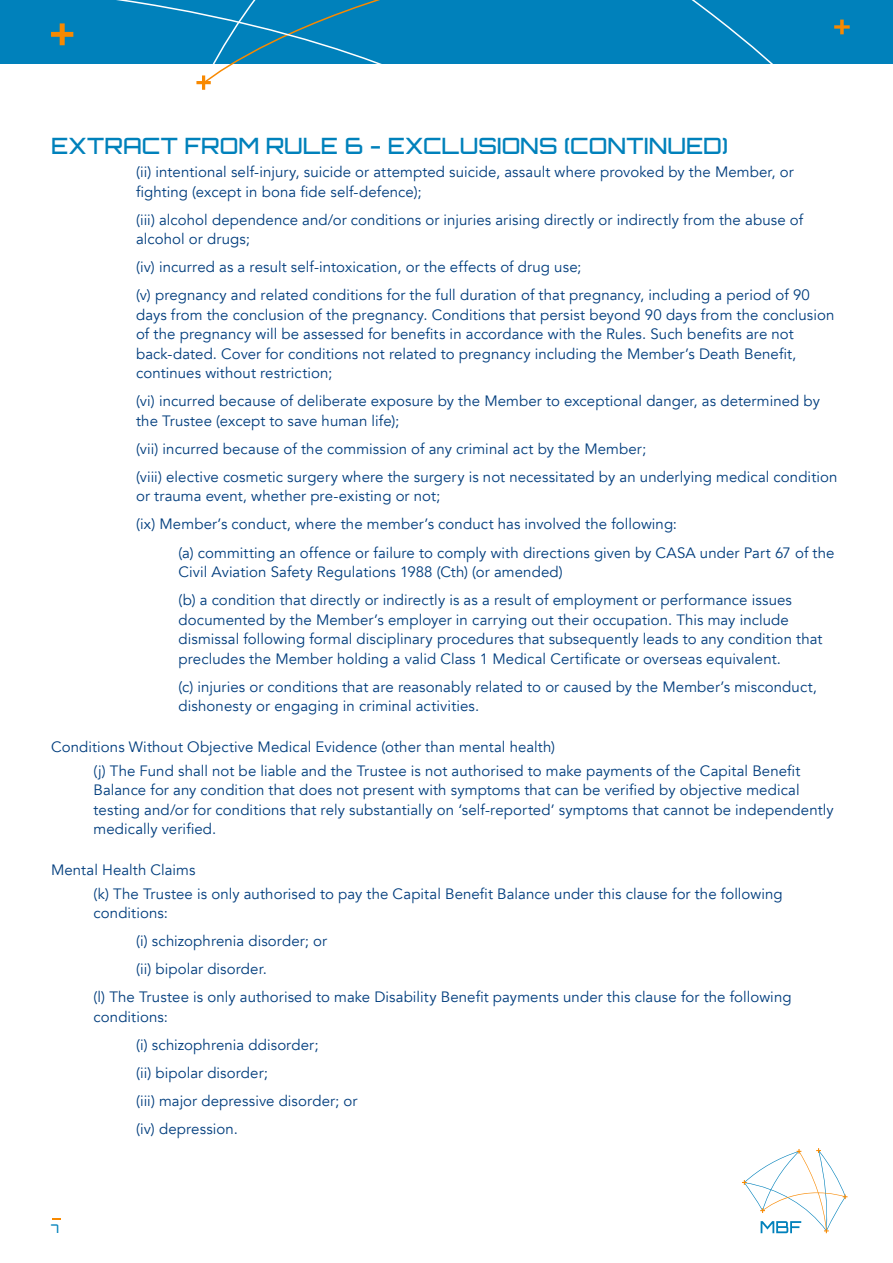
<style>
.page{position:relative;width:893px;height:1263px;background:#fff}
.page>*{position:absolute;margin:0;border:0;box-sizing:border-box;transform-origin:0 0}
.Heading_1st_level{font:500 22.5px "Orbitron";color:#0081bb}
.Heading_1st_level-2{font:15px/19.5px "Avenir";letter-spacing:.005em;color:#013d7d}
.t1{font:500 12px "Orbitron";color:#0081bb}
</style>
<div class="page">
<svg style="left:52px;top:1218px;width:8px;height:2px"></svg>
<svg style="left:742px;top:1148px;width:105px;height:85px"></svg>
<div style="left:721px;top:0;width:172px;height:64px;background:#0081bb"></div>
<svg style="left:834px;top:20px;width:16px;height:14px"></svg>
<svg style="left:0;top:0;width:721px;height:90px"></svg>
<p class="Heading_1st_level" style="left:51px;top:131px;width:679px">EXTRACT FROM RULE 6 - EXCLUSIONS (CONTINUED)</p>
<p class="Heading_1st_level-2" style="left:136px;top:163px;width:659px">(ii) intentional self-injury, suicide or attempted suicide, assault where provoked by the Member, or fighting (except in bona fide self-defence);</p>
<p class="Heading_1st_level-2" style="left:136px;top:210px;width:669px">(iii) alcohol dependence and/or conditions or injuries arising directly or indirectly from the abuse of alcohol or drugs;</p>
<p class="Heading_1st_level-2" style="left:136px;top:258px;width:447px">(iv) incurred as a result self-intoxication, or the effects of drug use;</p>
<p class="Heading_1st_level-2" style="left:136px;top:286px;width:700px">(v) pregnancy and related conditions for the full duration of that pregnancy, including a period of 90 days from the conclusion of the pregnancy. Conditions that persist beyond 90 days from the conclusion of the pregnancy will be assessed for benefits in accordance with the Rules. Such benefits are not back-dated. Cover for conditions not related to pregnancy including the Member’s Death Benefit, continues without restriction;</p>
<p class="Heading_1st_level-2" style="left:136px;top:392px;width:685px">(vi) incurred because of deliberate exposure by the Member to exceptional danger, as determined by the Trustee (except to save human life);</p>
<p class="Heading_1st_level-2" style="left:136px;top:439px;width:512px">(vii) incurred because of the commission of any criminal act by the Member;</p>
<p class="Heading_1st_level-2" style="left:136px;top:467px;width:703px">(viii) elective cosmetic surgery where the surgery is not necessitated by an underlying medical condition or trauma event, whether pre-existing or not;</p>
<p class="Heading_1st_level-2" style="left:136px;top:515px;width:542px">(ix) Member’s conduct, where the member’s conduct has involved the following:</p>
<p class="Heading_1st_level-2" style="left:179px;top:543px;width:657px">(a) committing an offence or failure to comply with directions given by CASA under Part 67 of the<br>Civil Aviation Safety Regulations 1988 (Cth) (or amended)</p>
<p class="Heading_1st_level-2" style="left:179px;top:590px;width:645px">(b) a condition that directly or indirectly is as a result of employment or performance issues documented by the Member’s employer in carrying out their occupation. This may include dismissal following formal disciplinary procedures that subsequently leads to any condition that precludes the Member holding a valid Class 1 Medical Certificate or overseas equivalent.</p>
<p class="Heading_1st_level-2" style="left:179px;top:677px;width:640px">(c) injuries or conditions that are reasonably related to or caused by the Member’s misconduct, dishonesty or engaging in criminal activities.</p>
<p class="Heading_1st_level-2" style="left:51px;top:737px;width:506px">Conditions Without Objective Medical Evidence (other than mental health)</p>
<p class="Heading_1st_level-2" style="left:94px;top:761px;width:742px">(j) The Fund shall not be liable and the Trustee is not authorised to make payments of the Capital Benefit Balance for any condition that does not present with symptoms that can be verified by objective medical testing and/or for conditions that rely substantially on ‘self-reported’ symptoms that cannot be independently medically verified.</p>
<p class="Heading_1st_level-2" style="left:51px;top:860px;width:146px">Mental Health Claims</p>
<p class="Heading_1st_level-2" style="left:94px;top:884px;width:691px">(k) The Trustee is only authorised to pay the Capital Benefit Balance under this clause for the following conditions:</p>
<p class="Heading_1st_level-2" style="left:136px;top:931px;width:193px">(i) schizophrenia disorder; or</p>
<p class="Heading_1st_level-2" style="left:136px;top:959px;width:132px">(ii) bipolar disorder.</p>
<p class="Heading_1st_level-2" style="left:94px;top:987px;width:699px">(l) The Trustee is only authorised to make Disability Benefit payments under this clause for the following conditions:</p>
<p class="Heading_1st_level-2" style="left:136px;top:1035px;width:184px">(i) schizophrenia ddisorder;</p>
<p class="Heading_1st_level-2" style="left:136px;top:1063px;width:133px">(ii) bipolar disorder;</p>
<p class="Heading_1st_level-2" style="left:136px;top:1091px;width:223px">(iii) major depressive disorder; or</p>
<p class="Heading_1st_level-2" style="left:136px;top:1119px;width:103px">(iv) depression.</p>
<p class="t1" style="left:51px;top:1221px;width:9px">7</p>
</div>
